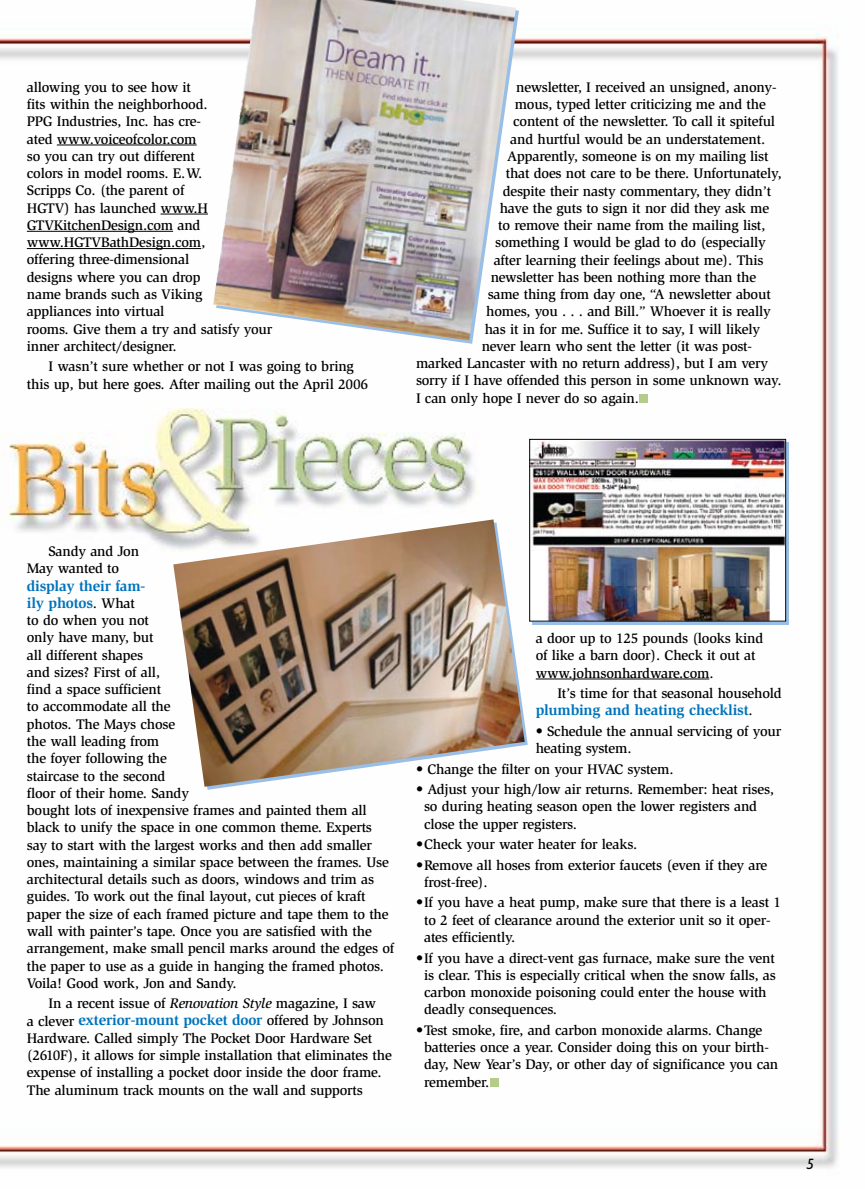
<style>
.page{position:relative;width:865px;height:1189px;background:#fff}
.page>*{position:absolute;margin:0;border:0;box-sizing:border-box;transform-origin:0 0}
.t1{font:700 15px/17.2px "Slimbach";letter-spacing:-.015em;color:#0073bb}
.t2{font:italic 15px "Humanist 521 BT";color:#000}
.t3{font:500 14.25px/17.2px "Slimbach";letter-spacing:-.015em;color:#000}
.s1{font-weight:500;font-size:14.25px;color:#000}
.s2{font-style:italic}
</style>
<div class="page">
<img style="left:0;top:10px;width:840px;height:1158px">
<svg style="left:532px;top:442px;width:256px;height:182px"></svg>
<div style="left:490px;top:1077px;width:8px;height:8px;background:#b5cb8b"></div>
<hr style="left:535px;top:678px;width:174px;height:1px;background:#000">
<hr style="left:57px;top:145px;width:139px;height:1px;background:#000">
<hr style="left:160px;top:214px;width:48px;height:1px;background:#000">
<hr style="left:27px;top:231px;width:146px;height:1px;background:#000">
<hr style="left:27px;top:248px;width:174px;height:1px;background:#000">
<img style="left:213px;top:0;width:302px;height:341px">
<img style="left:531px;top:441px;width:252px;height:178px">
<div style="left:529px;top:439px;width:256px;height:182px;border:1px solid #000"></div>
<img style="left:173px;top:519px;width:351px;height:267px">
<div style="left:639px;top:394px;width:8px;height:8px;background:#b5cb8b"></div>
<p class="t3" style="left:27px;top:78px;width:247px">allowing you to see how it<br>fits within the neighborhood.<br>PPG Industries, Inc. has cre-<br>ated www.voiceofcolor.com<br>so you can try out different<br>colors in model rooms. E.W.<br>Scripps Co. (the parent of<br>HGTV) has launched www.H<br>GTVKitchenDesign.com and www.HGTVBathDesign.com,<br>offering three-dimensional<br>designs where you can drop<br>name brands such as Viking<br>appliances into virtual<br>rooms. Give them a try and satisfy your inner architect/designer.</p>
<p class="t3" style="left:27px;top:358px;width:342px;text-align:center">I wasn’t sure whether or not I was going to bring<br>this up, but here goes. After mailing out the April 2006</p>
<p class="t3" style="left:516px;top:78px;width:262px">newsletter, I received an unsigned, anony-</p>
<p class="t3" style="left:514px;top:96px;width:252px">mous, typed letter criticizing me and the</p>
<p class="t3" style="left:513px;top:113px;width:263px">content of the newsletter. To call it spiteful</p>
<p class="t3" style="left:510px;top:130px;width:256px">and hurtful would be an understatement.</p>
<p class="t3" style="left:507px;top:147px;width:263px">Apparently, someone is on my mailing list</p>
<p class="t3" style="left:505px;top:165px;width:277px">that does not care to be there. Unfortunately,</p>
<p class="t3" style="left:502px;top:182px;width:270px">despite their nasty commentary, they didn’t</p>
<p class="t3" style="left:499px;top:199px;width:271px">have the guts to sign it nor did they ask me</p>
<p class="t3" style="left:498px;top:216px;width:269px">to remove their name from the mailing list,</p>
<p class="t3" style="left:495px;top:234px;width:272px">something I would be glad to do (especially</p>
<p class="t3" style="left:493px;top:251px;width:271px">after learning their feelings about me). This</p>
<p class="t3" style="left:490px;top:268px;width:267px">newsletter has been nothing more than the</p>
<p class="t3" style="left:487px;top:285px;width:284px">same thing from day one, “A newsletter about</p>
<p class="t3" style="left:486px;top:303px;width:286px">homes, you . . . and Bill.” Whoever it is really</p>
<p class="t3" style="left:484px;top:320px;width:277px">has it in for me. Suffice it to say, I will likely</p>
<p class="t3" style="left:481px;top:337px;width:272px">never learn who sent the letter (it was post-</p>
<p class="t3" style="left:416px;top:354px;width:353px">marked Lancaster with no return address), but I am very</p>
<p class="t3" style="left:416px;top:372px;width:367px">sorry if I have offended this person in some unknown way.</p>
<p class="t3" style="left:416px;top:389px;width:224px">I can only hope I never do so again.</p>
<p class="t3" style="left:27px;top:542px;width:114px;text-indent:22px">Sandy and Jon<br>May wanted to</p>
<p class="t1" style="left:27px;top:576px;width:120px">display their fam&shy;ily photos<span class="s1">. What</span></p>
<p class="t3" style="left:27px;top:611px;width:369px">to do when you not<br>only have many, but<br>all different shapes<br>and sizes? First of all,<br>find a space sufficient<br>to accommodate all the<br>photos. The Mays chose<br>the wall leading from<br>the foyer following the<br>staircase to the second<br>floor of their home. Sandy<br>bought lots of inexpensive frames and painted them all black to unify the space in one common theme. Experts say to start with the largest works and then add smaller ones, maintaining a similar space between the frames. Use architectural details such as doors, windows and trim as guides. To work out the final layout, cut pieces of kraft paper the size of each framed picture and tape them to the wall with painter’s tape. Once you are satisfied with the arrangement, make small pencil marks around the edges of the paper to use as a guide in hanging the framed photos.<br>Voila! Good work, Jon and Sandy.</p>
<p class="t3" style="left:48px;top:994px;width:329px">In a recent issue of <span class="s2">Renovation Style</span> magazine, I saw</p>
<p class="t1" style="left:27px;top:1011px;width:358px"><span class="s1">a clever</span> exterior-mount pocket door <span class="s1">offered by Johnson</span></p>
<p class="t3" style="left:27px;top:1028px;width:366px">Hardware. Called simply The Pocket Door Hardware Set (2610F), it allows for simple installation that eliminates the expense of installing a pocket door inside the door frame.<br>The aluminum track mounts on the wall and supports</p>
<p class="t3" style="left:535px;top:629px;width:229px">a door up to 125 pounds (looks kind of like a barn door). Check it out at www.johnsonhardware.com.</p>
<p class="t3" style="left:557px;top:684px;width:226px">It’s time for that seasonal household</p>
<p class="t1" style="left:535px;top:701px;width:218px">plumbing and heating checklist<span class="s1">.</span></p>
<p class="t3" style="left:535px;top:722px;width:247px">• Schedule the annual servicing of your heating system.</p>
<p class="t3" style="left:416px;top:759px;width:259px">• Change the filter on your HVAC system.</p>
<p class="t3" style="left:424px;top:780px;width:351px;text-indent:-8px">• Adjust your high/low air returns. Remember: heat rises, so during heating season open the lower registers and close the upper registers.</p>
<p class="t3" style="left:416px;top:835px;width:223px">•Check your water heater for leaks.</p>
<p class="t3" style="left:424px;top:855px;width:344px;text-indent:-8px">•Remove all hoses from exterior faucets (even if they are frost-free).</p>
<p class="t3" style="left:424px;top:893px;width:358px;text-indent:-8px">•If you have a heat pump, make sure that there is a least 1 to 2 feet of clearance around the exterior unit so it oper&shy;ates efficiently.</p>
<p class="t3" style="left:424px;top:948px;width:353px;text-indent:-8px">•If you have a direct-vent gas furnace, make sure the vent is clear. This is especially critical when the snow falls, as carbon monoxide poisoning could enter the house with deadly consequences.</p>
<p class="t3" style="left:424px;top:1020px;width:355px;text-indent:-8px">•Test smoke, fire, and carbon monoxide alarms. Change batteries once a year. Consider doing this on your birth&shy;day, New Year’s Day, or other day of significance you can remember.</p>
<p class="t2" style="left:806px;top:1154px;width:9px">5</p>
</div>
